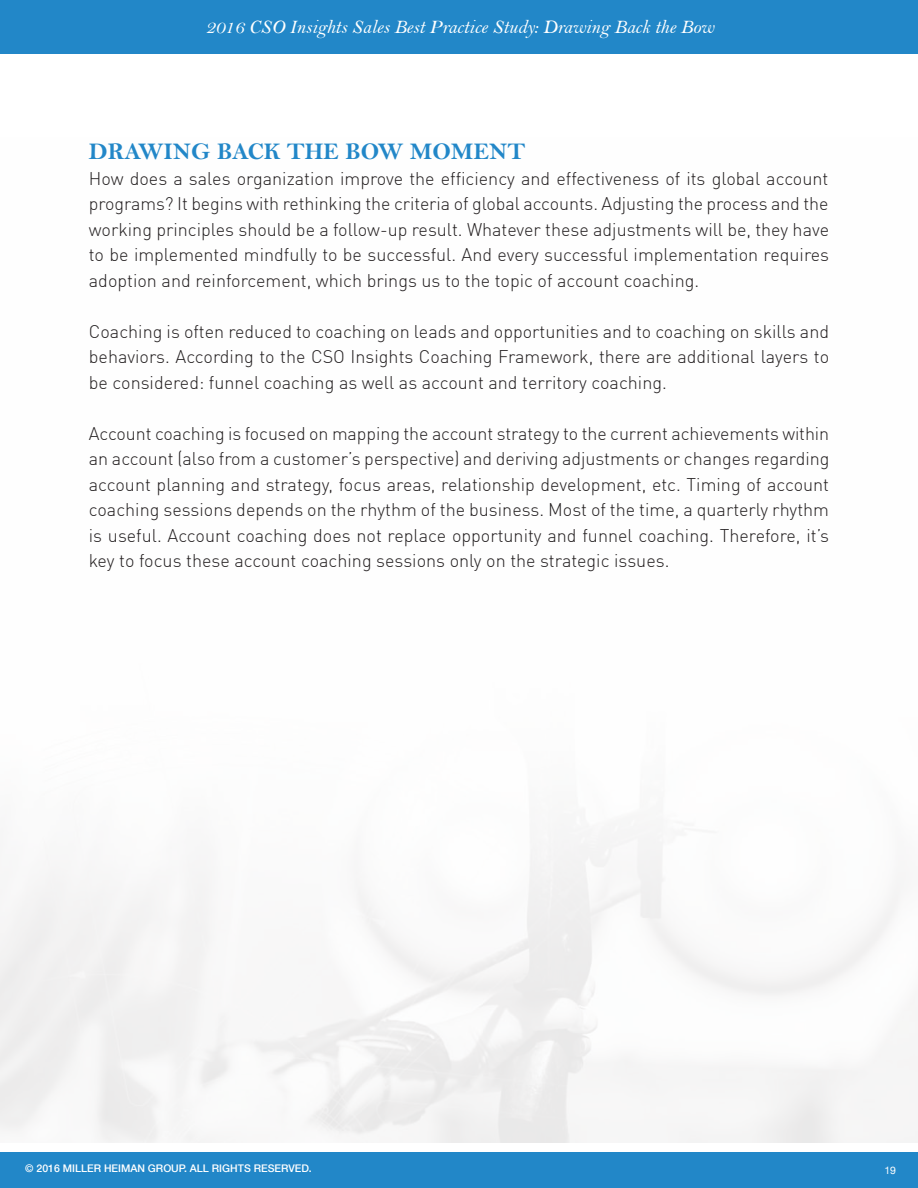
<style>
.page{position:relative;width:918px;height:1188px;background:#fff}
.page>*{position:absolute;margin:0;border:0;box-sizing:border-box;transform-origin:0 0}
.t1{font:24px "Bell MT Bold";color:#2287c8}
.t2{font:19.5px "Bell MT Italic";color:#fff}
.t3{font:300 18px/25.5px "DIN Offc Pro";color:#231f20;text-align:justify}
.t4{font:500 10.5px "Helvetica Neue";color:#fff}
.t5{font:10.5px "Helvetica Neue";color:#fff}
</style>
<div class="page">
<div style="left:0;top:0;width:918px;height:54px;background:#2287c8"></div>
<div style="left:0;top:1152px;width:918px;height:36px;background:#2287c8"></div>
<p class="t2" style="left:206px;top:15px;width:510px">2016 CSO Insights Sales Best Practice Study: Drawing Back the Bow</p>
<h1 class="t1" style="left:89px;top:137px;width:438px">DRAWING BACK THE BOW MOMENT</h1>
<p class="t3" style="left:89px;top:164px;width:742px">How does a sales organization improve the efficiency and effectiveness of its global account programs? It begins with rethinking the criteria of global accounts. Adjusting the process and the working principles should be a follow-up result. Whatever these adjustments will be, they have to be implemented mindfully to be successful. And every successful implementation requires adoption and reinforcement, which brings us to the topic of account coaching.</p>
<p class="t3" style="left:89px;top:317px;width:742px">Coaching is often reduced to coaching on leads and opportunities and to coaching on skills and behaviors. According to the CSO Insights Coaching Framework, there are additional layers to be considered: funnel coaching as well as account and territory coaching.</p>
<p class="t3" style="left:89px;top:419px;width:742px">Account coaching is focused on mapping the account strategy to the current achievements within an account (also from a customer’s perspective) and deriving adjustments or changes regarding account planning and strategy, focus areas, relationship development, etc. Timing of account coaching sessions depends on the rhythm of the business. Most of the time, a quarterly rhythm is useful. Account coaching does not replace opportunity and funnel coaching. Therefore, it’s key to focus these account coaching sessions only on the strategic issues.</p>
<p class="t4" style="left:25px;top:1160px;width:288px">© 2016 MILLER HEIMAN GROUP. ALL RIGHTS RESERVED.</p>
<p class="t5" style="left:884px;top:1161px;width:13px">19</p>
</div>
